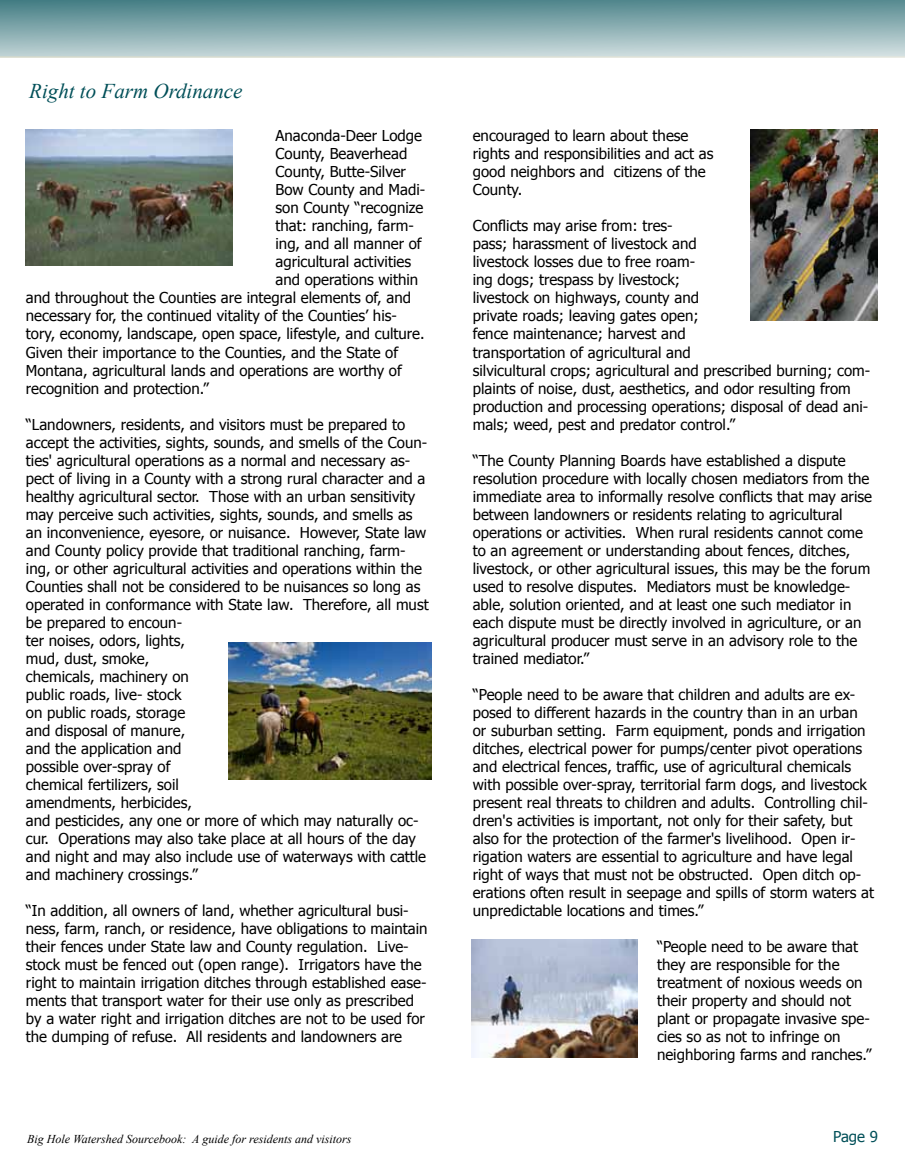
<style>
.page{position:relative;width:905px;height:1175px;background:#fff}
.page>*{position:absolute;margin:0;border:0;box-sizing:border-box;transform-origin:0 0}
.t1{font:italic 21px "Times New Roman";color:#004f58}
.t2{font:15px/18px "Tahoma";color:#000}
.t3{font:15px "Tahoma";color:#004f58}
.t4{font:italic 12px "Times New Roman";color:#000}
</style>
<div class="page">
<svg style="left:0;top:0;width:904px;height:58px;background:#8dafb3"></svg>
<img style="left:26px;top:130px;width:206px;height:135px">
<img style="left:228px;top:642px;width:203px;height:137px">
<img style="left:750px;top:130px;width:127px;height:191px">
<img style="left:471px;top:939px;width:166px;height:118px">
<h1 class="t1" style="left:29px;top:76px;width:215px">Right to Farm Ordinance</h1>
<p class="t2" style="left:275px;top:126px;width:148px">Anaconda-Deer Lodge</p>
<p class="t2" style="left:275px;top:144px;width:133px">County, Beaverhead</p>
<p class="t2" style="left:275px;top:162px;width:132px">County, Butte-Silver</p>
<p class="t2" style="left:275px;top:180px;width:151px">Bow County and Madi-</p>
<p class="t2" style="left:275px;top:198px;width:149px">son County “recognize</p>
<p class="t2" style="left:275px;top:216px;width:140px">that: ranching, farm-</p>
<p class="t2" style="left:275px;top:234px;width:148px">ing, and all manner of</p>
<p class="t2" style="left:275px;top:252px;width:137px">agricultural activities</p>
<p class="t2" style="left:275px;top:270px;width:144px">and operations within</p>
<p class="t2" style="left:26px;top:288px;width:386px">and throughout the Counties are integral elements of, and</p>
<p class="t2" style="left:26px;top:306px;width:372px">necessary for, the continued vitality of the Counties’ his-</p>
<p class="t2" style="left:26px;top:324px;width:400px">tory, economy, landscape, open space, lifestyle, and culture.</p>
<p class="t2" style="left:26px;top:342px;width:374px">Given their importance to the Counties, and the State of</p>
<p class="t2" style="left:26px;top:360px;width:377px">Montana, agricultural lands and operations are worthy of</p>
<p class="t2" style="left:26px;top:378px;width:184px">recognition and protection.”</p>
<p class="t2" style="left:26px;top:414px;width:404px">“Landowners, residents, and visitors must be prepared to accept the activities, sights, sounds, and smells of the Coun&shy;ties' agricultural operations as a normal and necessary as&shy;pect of living in a County with a strong rural character and a healthy agricultural sector. Those with an urban sensitivity may perceive such activities, sights, sounds, and smells as an inconvenience, eyesore, or nuisance. However, State law and County policy provide that traditional ranching, farm&shy;ing, or other agricultural activities and operations within the Counties shall not be considered to be nuisances so long as operated in conformance with State law. Therefore, all must be prepared to encoun-<br>ter noises, odors, lights,<br>mud, dust, smoke,<br>chemicals, machinery on<br>public roads, live- stock<br>on public roads, storage<br>and disposal of manure,<br>and the application and<br>possible over-spray of<br>chemical fertilizers, soil<br>amendments, herbicides,<br>and pesticides, any one or more of which may naturally oc&shy;cur. Operations may also take place at all hours of the day and night and may also include use of waterways with cattle and machinery crossings.”</p>
<p class="t2" style="left:26px;top:900px;width:403px">“In addition, all owners of land, whether agricultural busi&shy;ness, farm, ranch, or residence, have obligations to maintain their fences under State law and County regulation. Live&shy;stock must be fenced out (open range). Irrigators have the right to maintain irrigation ditches through established ease&shy;ments that transport water for their use only as prescribed by a water right and irrigation ditches are not to be used for the dumping of refuse. All residents and landowners are</p>
<p class="t2" style="left:472px;top:126px;width:242px">encouraged to learn about these rights and responsibilities and act as good neighbors and citizens of the<br>County.</p>
<p class="t2" style="left:472px;top:216px;width:399px">Conflicts may arise from: tres-<br>pass; harassment of livestock and<br>livestock losses due to free roam-<br>ing dogs; trespass by livestock;<br>livestock on highways, county and<br>private roads; leaving gates open;<br>fence maintenance; harvest and<br>transportation of agricultural and<br>silvicultural crops; agricultural and prescribed burning; com&shy;plaints of noise, dust, aesthetics, and odor resulting from production and processing operations; disposal of dead ani&shy;mals; weed, pest and predator control.”</p>
<p class="t2" style="left:472px;top:450px;width:401px">“The County Planning Boards have established a dispute resolution procedure with locally chosen mediators from the immediate area to informally resolve conflicts that may arise between landowners or residents relating to agricultural operations or activities. When rural residents cannot come to an agreement or understanding about fences, ditches, livestock, or other agricultural issues, this may be the forum used to resolve disputes. Mediators must be knowledge&shy;able, solution oriented, and at least one such mediator in each dispute must be directly involved in agriculture, or an agricultural producer must serve in an advisory role to the trained mediator.”</p>
<p class="t2" style="left:472px;top:684px;width:403px">“People need to be aware that children and adults are ex&shy;posed to different hazards in the country than in an urban or suburban setting. Farm equipment, ponds and irrigation ditches, electrical power for pumps/center pivot operations and electrical fences, traffic, use of agricultural chemicals with possible over-spray, territorial farm dogs, and livestock present real threats to children and adults. Controlling chil&shy;dren's activities is important, not only for their safety, but also for the protection of the farmer's livelihood. Open ir&shy;rigation waters are essential to agriculture and have legal right of ways that must not be obstructed. Open ditch op&shy;erations often result in seepage and spills of storm waters at unpredictable locations and times.”</p>
<p class="t2" style="left:657px;top:936px;width:216px">“People need to be aware that they are responsible for the treatment of noxious weeds on their property and should not plant or propagate invasive spe&shy;cies so as not to infringe on neighboring farms and ranches.”</p>
<p class="t4" style="left:27px;top:1130px;width:326px">Big Hole Watershed Sourcebook: A guide for residents and visitors</p>
<p class="t3" style="left:833px;top:1126px;width:46px">Page 9</p>
</div>
